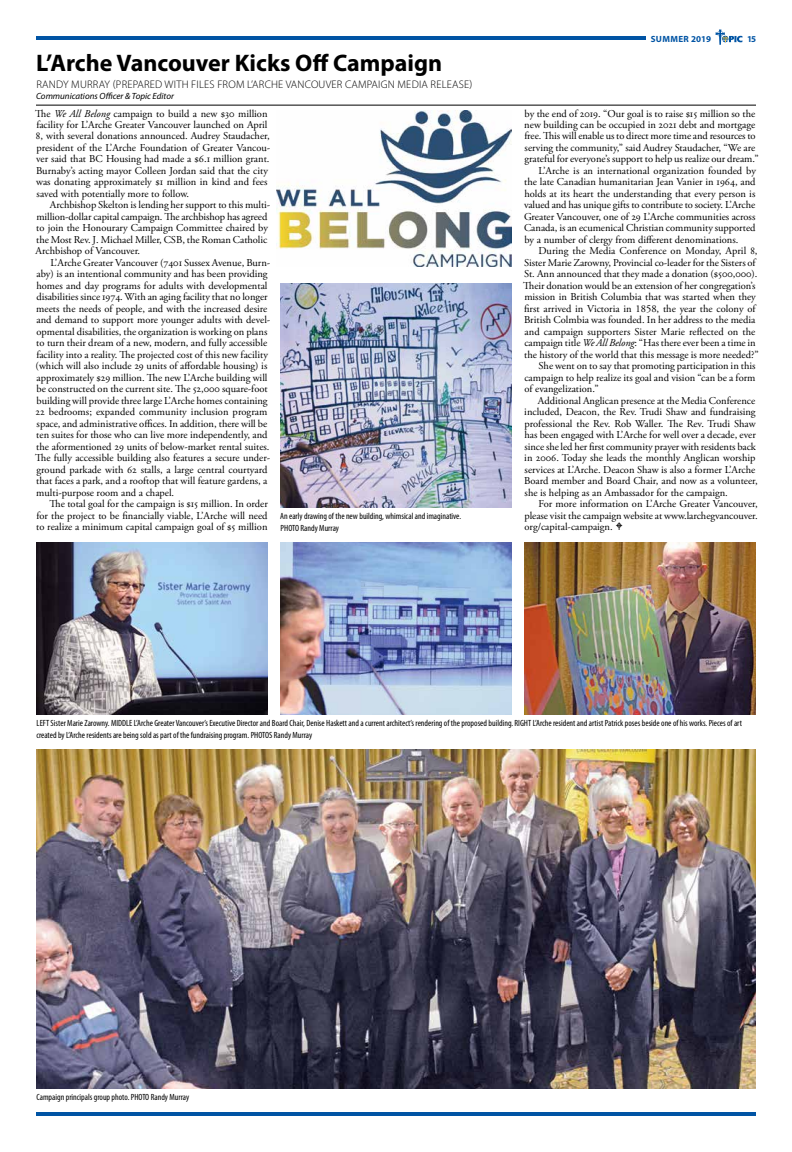
<style>
.page{position:relative;width:792px;height:1152px;background:#fff}
.page>*{position:absolute;margin:0;border:0;box-sizing:border-box;transform-origin:0 0}
.t1{font:700 24px "Myriad Pro";color:#000}
.t2{font:300 11px "Myriad Pro";letter-spacing:.02em;color:#000}
.t3{font:10.5px/11.5px "Adobe Garamond Pro";color:#000}
.t4{font:condensed 9px/11.5px "Myriad Pro";color:#000}
.t5{font:italic 9px "Myriad Pro";color:#000}
.t6{font:700 9px "Myriad Pro";letter-spacing:.04em;color:#0054a4}
.s1{font-style:italic}
</style>
<div class="page">
<hr style="left:36px;top:36px;width:610px;height:4px;background:#0054a4">
<hr style="left:36px;top:1112px;width:720px;height:4px;background:#0054a4">
<svg style="left:715px;top:30px;width:28px;height:15px"></svg>
<hr style="left:36px;top:105px;width:720px;height:1px;background:#000">
<img style="left:280px;top:283px;width:232px;height:225px">
<img style="left:36px;top:542px;width:232px;height:172px">
<img style="left:280px;top:542px;width:232px;height:172px">
<img style="left:524px;top:542px;width:232px;height:172px">
<img style="left:36px;top:749px;width:720px;height:339px">
<img style="left:276px;top:111px;width:236px;height:156px">
<h1 class="t1" style="left:36px;top:47px;width:407px">L’Arche Vancouver Kicks Off Campaign</h1>
<p class="t2" style="left:36px;top:77px;width:438px">RANDY MURRAY (PREPARED WITH FILES FROM L’ARCHE VANCOUVER CAMPAIGN MEDIA RELEASE)</p>
<p class="t5" style="left:36px;top:91px;width:139px">Communications Officer &amp; Topic Editor</p>
<p class="t3" style="left:35px;top:108px;width:237px">The <span class="s1">We All Belong</span> campaign to build a new $30 million facility for L’Arche Greater Vancouver launched on April 8, with several donations announced. Audrey Staudacher, president of the L’Arche Foundation of Greater Vancou&shy;ver said that BC Housing had made a $6.1 million grant.<br>Burnaby’s acting mayor Colleen Jordan said that the city was donating approximately $1 million in kind and fees saved with potentially more to follow.</p>
<p class="t3" style="left:36px;top:200px;width:236px;text-indent:14px">Archbishop Skelton is lending her support to this multi&shy;million-dollar capital campaign. The archbishop has agreed to join the Honourary Campaign Committee chaired by the Most Rev. J. Michael Miller, CSB, the Roman Catholic Archbishop of Vancouver.</p>
<p class="t3" style="left:35px;top:257px;width:237px;text-indent:15px">L’Arche Greater Vancouver (7401 Sussex Avenue, Burn&shy;aby) is an intentional community and has been providing homes and day programs for adults with developmental disabilities since 1974. With an aging facility that no longer meets the needs of people, and with the increased desire and demand to support more younger adults with devel&shy;opmental disabilities, the organization is working on plans to turn their dream of a new, modern, and fully accessible facility into a reality. The projected cost of this new facility (which will also include 29 units of affordable housing) is approximately $29 million. The new L’Arche building will be constructed on the current site. The 52,000 square-foot building will provide three large L’Arche homes containing 22 bedrooms; expanded community inclusion program space, and administrative offices. In addition, there will be ten suites for those who can live more independently, and the aformentioned 29 units of below-market rental suites.<br>The fully accessible building also features a secure under&shy;ground parkade with 62 stalls, a large central courtyard that faces a park, and a rooftop that will feature gardens, a multi-purpose room and a chapel.</p>
<p class="t3" style="left:36px;top:499px;width:233px;text-align:justify;text-indent:13px">The total goal for the campaign is $15 million. In order for the project to be financially viable, L’Arche will need to realize a minimum capital campaign goal of $5 million</p>
<p class="t4" style="left:280px;top:510px;width:183px">An early drawing of the new building, whimsical and imaginative.<br>PHOTO Randy Murray</p>
<p class="t6" style="left:651px;top:33px;width:62px">SUMMER 2019</p>
<p class="t6" style="left:747px;top:33px;width:10px">15</p>
<p class="t3" style="left:524px;top:108px;width:232px">by the end of 2019. “Our goal is to raise $15 million so the</p>
<p class="t3" style="left:524px;top:119px;width:232px">new building can be occupied in 2021 debt and mortgage</p>
<p class="t3" style="left:524px;top:131px;width:233px">free. This will enable us to direct more time and resources to</p>
<p class="t3" style="left:525px;top:142px;width:232px">serving the community,” said Audrey Staudacher, “We are</p>
<p class="t3" style="left:524px;top:154px;width:236px">grateful for everyone’s support to help us realize our dream.”</p>
<p class="t3" style="left:539px;top:165px;width:219px">L’Arche is an international organization founded by</p>
<p class="t3" style="left:524px;top:177px;width:233px">the late Canadian humanitarian Jean Vanier in 1964, and</p>
<p class="t3" style="left:524px;top:188px;width:232px">holds at its heart the understanding that every person is</p>
<p class="t3" style="left:524px;top:200px;width:233px">valued and has unique gifts to contribute to society. L’Arche</p>
<p class="t3" style="left:524px;top:211px;width:233px">Greater Vancouver, one of 29 L’Arche communities across</p>
<p class="t3" style="left:524px;top:223px;width:233px">Canada, is an ecumenical Christian community supported</p>
<p class="t3" style="left:524px;top:234px;width:215px">by a number of clergy from different denominations.</p>
<p class="t3" style="left:538px;top:246px;width:221px">During the Media Conference on Monday, April 8,</p>
<p class="t3" style="left:524px;top:257px;width:233px">Sister Marie Zarowny, Provincial co-leader for the Sisters of</p>
<p class="t3" style="left:524px;top:269px;width:235px">St. Ann announced that they made a donation ($500,000).</p>
<p class="t3" style="left:523px;top:280px;width:234px">Their donation would be an extension of her congregation’s</p>
<p class="t3" style="left:524px;top:292px;width:233px">mission in British Columbia that was started when they</p>
<p class="t3" style="left:524px;top:303px;width:233px">first arrived in Victoria in 1858, the year the colony of</p>
<p class="t3" style="left:524px;top:315px;width:233px">British Colmbia was founded. In her address to the media</p>
<p class="t3" style="left:525px;top:326px;width:232px">and campaign supporters Sister Marie reflected on the</p>
<p class="t3" style="left:524px;top:338px;width:233px">campaign title <span class="s1">We All Belong</span>: “Has there ever been a time in</p>
<p class="t3" style="left:524px;top:349px;width:236px">the history of the world that this message is more needed?”</p>
<p class="t3" style="left:539px;top:361px;width:218px">She went on to say that promoting participation in this</p>
<p class="t3" style="left:524px;top:372px;width:233px">campaign to help realize its goal and vision “can be a form</p>
<p class="t3" style="left:524px;top:384px;width:76px">of evangelization.”</p>
<p class="t3" style="left:538px;top:395px;width:219px">Additional Anglican presence at the Media Conference</p>
<p class="t3" style="left:524px;top:407px;width:233px">included, Deacon, the Rev. Trudi Shaw and fundraising</p>
<p class="t3" style="left:524px;top:418px;width:233px">professional the Rev. Rob Waller. The Rev. Trudi Shaw</p>
<p class="t3" style="left:524px;top:430px;width:233px">has been engaged with L’Arche for well over a decade, ever</p>
<p class="t3" style="left:525px;top:441px;width:233px">since she led her first community prayer with residents back</p>
<p class="t3" style="left:524px;top:453px;width:233px">in 2006. Today she leads the monthly Anglican worship</p>
<p class="t3" style="left:525px;top:464px;width:232px">services at L’Arche. Deacon Shaw is also a former L’Arche</p>
<p class="t3" style="left:524px;top:476px;width:235px">Board member and Board Chair, and now as a volunteer,</p>
<p class="t3" style="left:525px;top:487px;width:205px">she is helping as an Ambassador for the campaign.</p>
<p class="t3" style="left:539px;top:499px;width:221px">For more information on L’Arche Greater Vancouver,</p>
<p class="t3" style="left:524px;top:510px;width:235px">please visit the campaign website at www.larchegvancouver.</p>
<p class="t3" style="left:524px;top:522px;width:90px">org/capital-campaign.</p>
<p class="t4" style="left:36px;top:717px;width:707px">LEFT Sister Marie Zarowny. MIDDLE L’Arche Greater Vancouver’s Executive Director and Board Chair, Denise Haskett and a current architect’s rendering of the proposed building. RIGHT L’Arche resident and artist Patrick poses beside one of his works. Pieces of art created by L’Arche residents are being sold as part of the fundraising program. PHOTOS Randy Murray</p>
<p class="t4" style="left:37px;top:1091px;width:154px">Campaign principals group photo. PHOTO Randy Murray</p>
</div>
